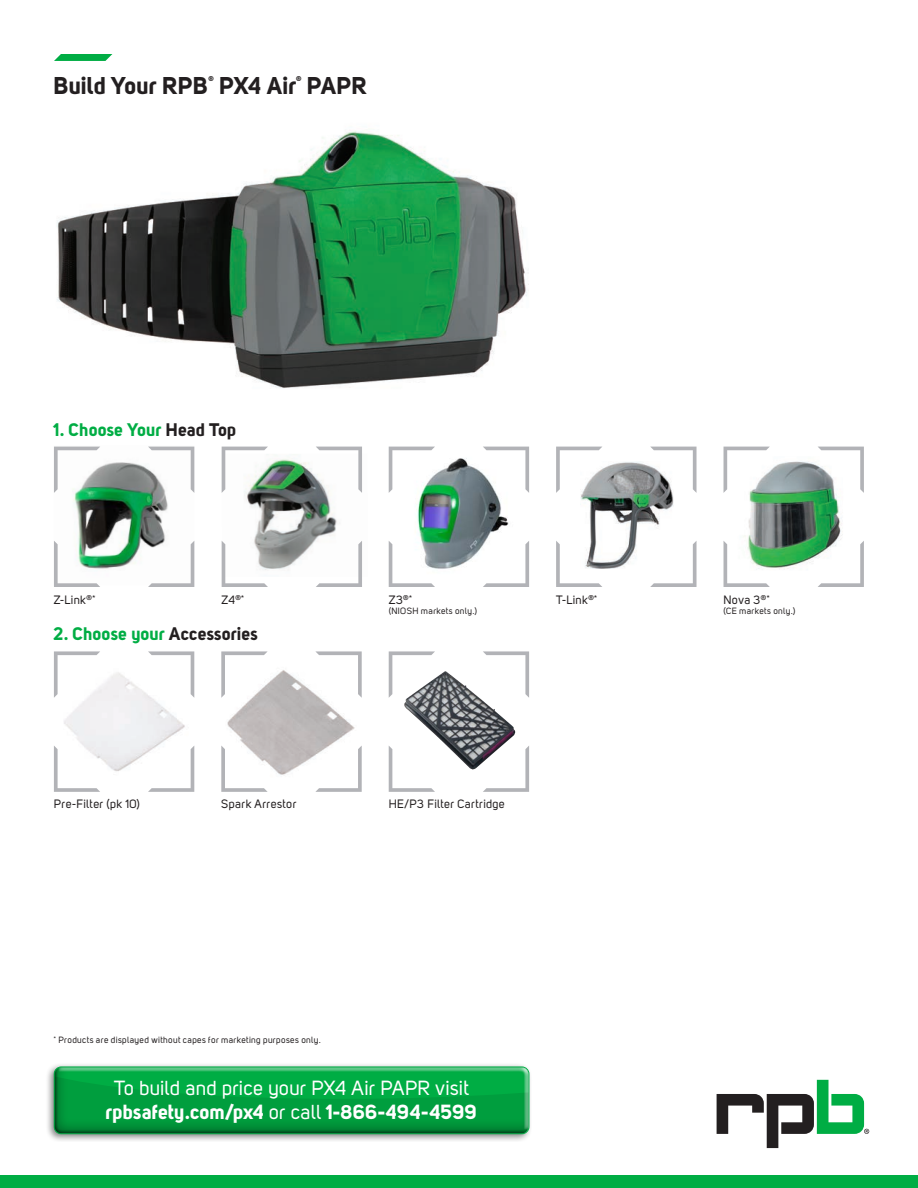
<style>
.page{position:relative;width:918px;height:1188px;background:#fff}
.page>*{position:absolute;margin:0;border:0;box-sizing:border-box;transform-origin:0 0}
.t1{font:24px "Uni Sans Bold";color:#231f20}
.t2{font:20.25px "Uni Sans Bold";letter-spacing:.005em;color:#fff}
.t3{font:20.25px "Uni Sans Regular";color:#fff}
.t4{font:18px "Uni Sans Bold";letter-spacing:.005em;color:#00ad44}
.t5{font:12px "Uni Sans Regular";letter-spacing:.03em;color:#231f20}
.t6{font:9px "Uni Sans Regular";letter-spacing:.035em;color:#231f20}
.t7{font:7.05px "Uni Sans Bold";color:#231f20}
.s1{color:#231f20}
.s2{font-family:"Uni Sans Regular"}
</style>
<div class="page">
<div style="left:0;top:1175px;width:918px;height:13px;background:#00ad44"></div>
<svg style="left:717px;top:1080px;width:152px;height:68px"></svg>
<div style="left:45px;top:1062px;width:488px;height:80px;background:#000;opacity:.5"></div>
<div style="left:54px;top:1064px;width:475px;height:71px;background:#eaeaea"></div>
<div style="left:54px;top:1066px;width:475px;height:69px;background:#231f20;opacity:.75"></div>
<svg style="left:54px;top:1067px;width:475px;height:67px;background:#03a040"></svg>
<div style="left:54px;top:1067px;width:475px;height:67px;border:1px solid #00ad44;border-radius:7px"></div>
<img style="left:57px;top:130px;width:472px;height:258px">
<svg style="left:54px;top:54px;width:58px;height:7px"></svg>
<svg style="left:54px;top:447px;width:140px;height:140px"></svg>
<svg style="left:222px;top:447px;width:140px;height:140px"></svg>
<svg style="left:389px;top:447px;width:140px;height:140px"></svg>
<svg style="left:556px;top:447px;width:141px;height:140px"></svg>
<svg style="left:724px;top:447px;width:140px;height:140px"></svg>
<svg style="left:54px;top:651px;width:140px;height:141px"></svg>
<svg style="left:221px;top:651px;width:141px;height:141px"></svg>
<svg style="left:389px;top:651px;width:140px;height:141px"></svg>
<h1 class="t1" style="left:54px;top:71px;width:156px">Build Your RPB</h1>
<p class="t7" style="left:209px;top:74px;width:7px">®</p>
<h1 class="t1" style="left:220px;top:71px;width:149px">PX4 Air PAPR</h1>
<p class="t7" style="left:296px;top:74px;width:7px">®</p>
<h3 class="t4" style="left:54px;top:419px;width:184px">1. Choose Your <span class="s1">Head Top</span></h3>
<h3 class="t5" style="left:54px;top:592px;width:43px">Z-Link<sup>®*</sup></h3>
<h3 class="t5" style="left:222px;top:592px;width:24px">Z4<sup>®*</sup></h3>
<h3 class="t5" style="left:389px;top:592px;width:25px">Z3<sup>®*</sup></h3>
<p class="t6" style="left:389px;top:606px;width:90px">(NIOSH markets only.)</p>
<h3 class="t4" style="left:54px;top:623px;width:205px">2. Choose your <span class="s1">Accessories</span></h3>
<h3 class="t5" style="left:556px;top:592px;width:43px">T-Link<sup>®*</sup></h3>
<h3 class="t5" style="left:724px;top:592px;width:48px">Nova 3<sup>®*</sup></h3>
<p class="t6" style="left:724px;top:606px;width:73px">(CE markets only.)</p>
<h3 class="t5" style="left:54px;top:797px;width:88px">Pre-Filter (pk 10)</h3>
<h3 class="t5" style="left:221px;top:797px;width:77px">Spark Arrestor</h3>
<h3 class="t5" style="left:389px;top:797px;width:118px">HE/P3 Filter Cartridge</h3>
<p class="t6" style="left:54px;top:1035px;width:268px"><sup>*</sup> Products are displayed without capes for marketing purposes only.</p>
<h2 class="t3" style="left:114px;top:1076px;width:356px">To build and price your PX4 Air PAPR visit</h2>
<h2 class="t2" style="left:106px;top:1100px;width:373px">rpbsafety.com/px4 <span class="s2">or call</span> 1-866-494-4599</h2>
</div>
